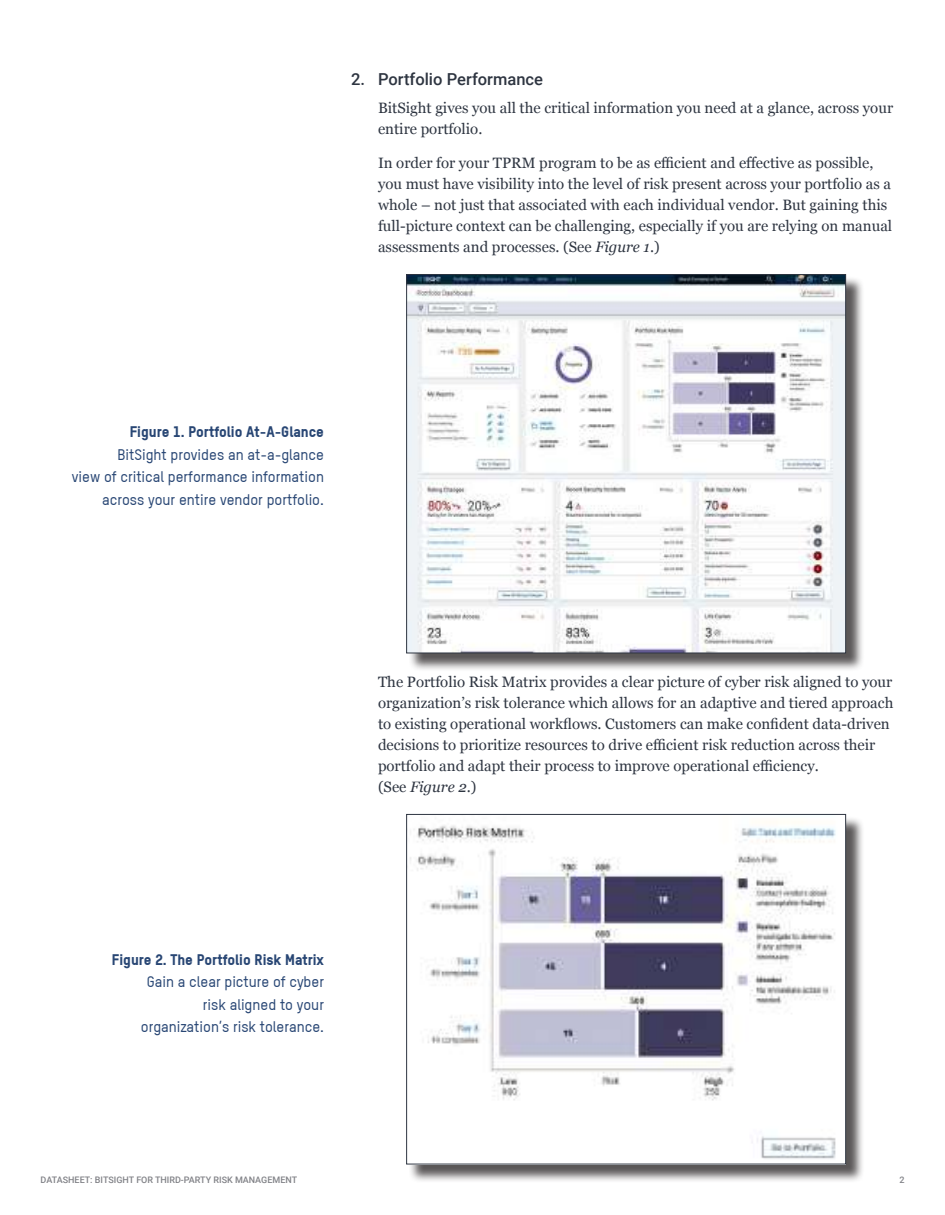
<style>
.page{position:relative;width:945px;height:1215px;background:#fff}
.page>*{position:absolute;margin:0;border:0;box-sizing:border-box;transform-origin:0 0}
.t1{font:500 16.5px "Roboto";color:#2e3541}
.t2{font:15px/21px "Georgia";color:#2e3541}
.t3{font:500 15px/22.5px "T Star Pro";color:#284674;text-align:right}
.t4{font:900 15px "T Star Pro";color:#284674}
.t5{font:500 9px "Roboto";color:#818287}
.s1{font-style:italic}
</style>
<div class="page">
<div style="left:409px;top:277px;width:455px;height:395px;background:#231f20;opacity:.75"></div>
<img style="left:408px;top:276px;width:436px;height:375px">
<div style="left:409px;top:817px;width:455px;height:366px;background:#231f20;opacity:.75"></div>
<img style="left:409px;top:817px;width:435px;height:345px">
<div style="left:406px;top:814px;width:440px;height:350px;border:1px solid #2e3541"></div>
<p class="t1" style="left:351px;top:67px;width:194px">2. Portfolio Performance</p>
<p class="t2" style="left:378px;top:96px;width:517px">BitSight gives you all the critical information you need at a glance, across your entire portfolio.</p>
<p class="t2" style="left:378px;top:152px;width:516px">In order for your TPRM program to be as efficient and effective as possible, you must have visibility into the level of risk present across your portfolio as a whole – not just that associated with each individual vendor. But gaining this full-picture context can be challenging, especially if you are relying on manual assessments and processes. (See <span class="s1">Figure 1</span>.)</p>
<p class="t4" style="left:130px;top:423px;width:196px">Figure 1. Portfolio At-A-Glance</p>
<p class="t3" style="left:72px;top:443px;width:254px">BitSight provides an at-a-glance<br>view of critical performance information across your entire vendor portfolio.</p>
<p class="t2" style="left:378px;top:671px;width:517px">The Portfolio Risk Matrix provides a clear picture of cyber risk aligned to your organization’s risk tolerance which allows for an adaptive and tiered approach to existing operational workflows. Customers can make confident data-driven decisions to prioritize resources to drive efficient risk reduction across their portfolio and adapt their process to improve operational efficiency.<br>(See <span class="s1">Figure 2</span>.)</p>
<p class="t4" style="left:112px;top:950px;width:214px">Figure 2. The Portfolio Risk Matrix</p>
<p class="t3" style="left:141px;top:970px;width:185px">Gain a clear picture of cyber risk aligned to your organization’s risk tolerance.</p>
<p class="t5" style="left:40px;top:1173px;width:258px">DATASHEET: BITSIGHT FOR THIRD-PARTY RISK MANAGEMENT</p>
<p class="t5" style="left:899px;top:1173px;width:7px">2</p>
</div>
